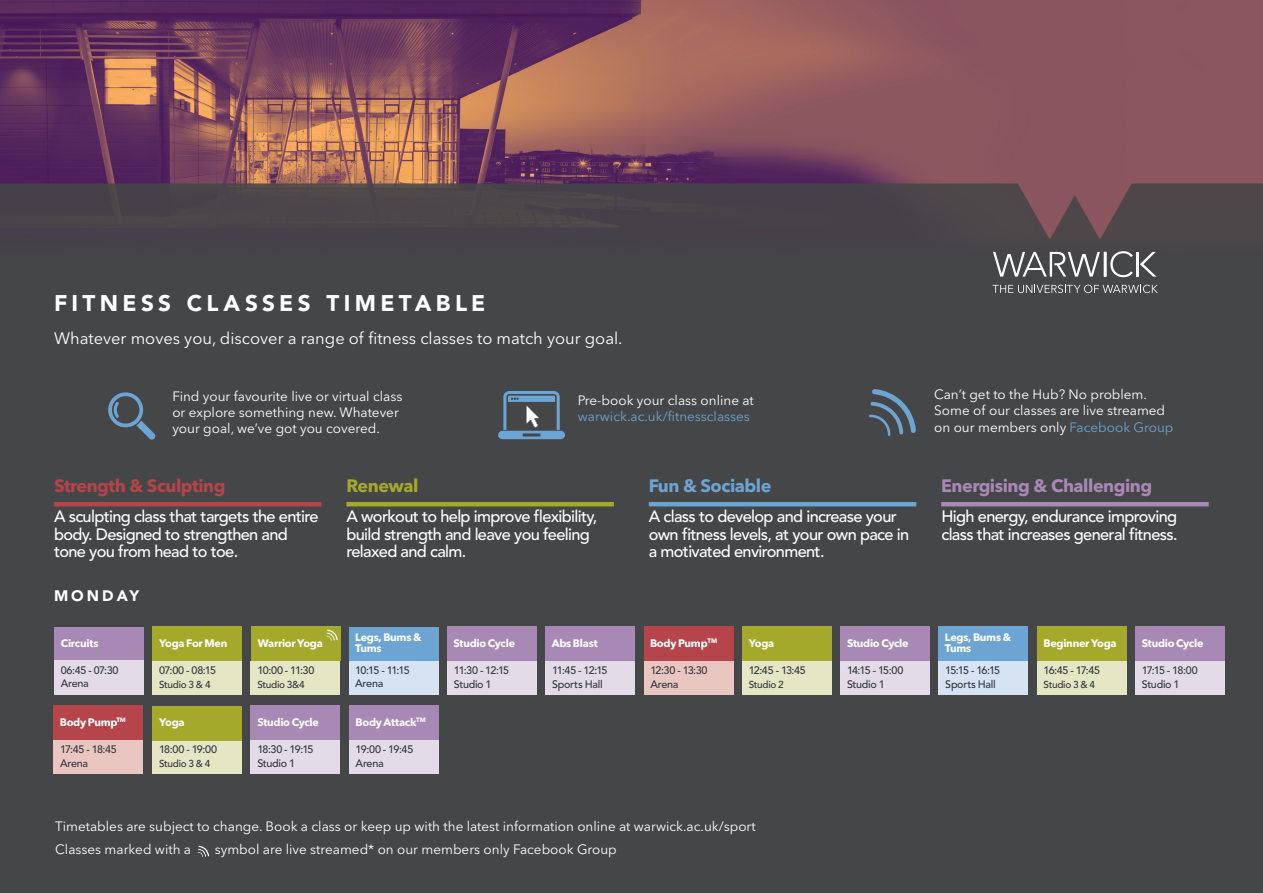
<style>
.page{position:relative;width:1263px;height:893px;background:#fff}
.page>*{position:absolute;margin:0;border:0;box-sizing:border-box;transform-origin:0 0}
.t1{font:900 22.5px "Avenir LT Std";letter-spacing:.195em;color:#fff}
.t2{font:700 17.85px "Avenir Next LT Pro";letter-spacing:-.025em;color:#a888b5}
.t3{font:700 17.85px "Avenir Next LT Pro";letter-spacing:-.025em;color:#b5444b}
.t4{font:700 17.85px "Avenir Next LT Pro";letter-spacing:-.025em;color:#6ca4d4}
.t5{font:700 17.85px "Avenir Next LT Pro";letter-spacing:-.025em;color:#a5a92b}
.t6{font:16.5px "Avenir Next LT Pro";color:#fff}
.t7{font:500 16.35px/17.9px "Avenir LT Std";letter-spacing:-.04em;color:#fff}
.t8{font:900 15.15px "Avenir LT Std";letter-spacing:.2em;color:#fff}
.t9{font:13.5px/16.2px "Avenir Next LT Pro";color:#fff}
.t10{font:13.5px/16.2px "Avenir Next LT Pro";color:#6ca4d4}
.t11{font:500 10.8px "Avenir LT Std";letter-spacing:-.03em;color:#323640}
.t12{font:700 10.8px/11.2px "Avenir Next LT Pro";letter-spacing:-.025em;color:#fff}
.t13{font:500 10.05px "Avenir LT Std";letter-spacing:-.03em;color:#323640}
.s1{color:#fff}
.s2{color:#6ca4d4}
</style>
<div class="page">
<img style="left:0;top:0;width:1263px;height:183px">
<div style="left:0;top:257px;width:1263px;height:636px;background:#454647"></div>
<div style="left:0;top:183px;width:1263px;height:74px;background:#474449"></div>
<svg style="left:993px;top:251px;width:163px;height:26px"></svg>
<svg style="left:992px;top:285px;width:166px;height:8px"></svg>
<hr style="left:54px;top:502px;width:268px;height:4px;background:#b5444b">
<hr style="left:346px;top:502px;width:268px;height:4px;background:#a5a92b">
<hr style="left:649px;top:502px;width:267px;height:4px;background:#6ca4d4">
<hr style="left:941px;top:502px;width:268px;height:4px;background:#a888b5">
<div style="left:152px;top:740px;width:90px;height:34px;background:#e5e6c3"></div>
<div style="left:152px;top:706px;width:90px;height:34px;background:#a5a92b"></div>
<div style="left:54px;top:627px;width:90px;height:34px;background:#a888b5"></div>
<div style="left:54px;top:661px;width:90px;height:34px;background:#e4dbe9"></div>
<div style="left:644px;top:627px;width:89px;height:34px;background:#b5444b"></div>
<div style="left:644px;top:661px;width:89px;height:34px;background:#eac6c0"></div>
<div style="left:447px;top:627px;width:90px;height:34px;background:#a888b5"></div>
<div style="left:447px;top:661px;width:90px;height:34px;background:#e4dbe9"></div>
<div style="left:742px;top:661px;width:90px;height:34px;background:#e5e6c3"></div>
<div style="left:742px;top:627px;width:90px;height:34px;background:#a5a92b"></div>
<div style="left:938px;top:627px;width:90px;height:34px;background:#6ca4d4"></div>
<div style="left:938px;top:661px;width:90px;height:34px;background:#d6e3f2"></div>
<div style="left:1037px;top:627px;width:89px;height:34px;background:#a5a92b"></div>
<div style="left:1037px;top:661px;width:89px;height:34px;background:#e5e6c3"></div>
<div style="left:840px;top:627px;width:90px;height:34px;background:#a888b5"></div>
<div style="left:840px;top:661px;width:90px;height:34px;background:#e4dbe9"></div>
<div style="left:1135px;top:627px;width:90px;height:34px;background:#a888b5"></div>
<div style="left:1135px;top:661px;width:90px;height:34px;background:#e4dbe9"></div>
<div style="left:251px;top:706px;width:89px;height:34px;background:#a888b5"></div>
<div style="left:251px;top:740px;width:89px;height:34px;background:#e4dbe9"></div>
<div style="left:545px;top:627px;width:90px;height:34px;background:#a888b5"></div>
<div style="left:545px;top:661px;width:90px;height:34px;background:#e4dbe9"></div>
<div style="left:349px;top:627px;width:90px;height:34px;background:#6ca4d4"></div>
<div style="left:349px;top:661px;width:90px;height:34px;background:#d6e3f2"></div>
<div style="left:53px;top:706px;width:90px;height:34px;background:#b5444b"></div>
<div style="left:53px;top:740px;width:90px;height:34px;background:#eac6c0"></div>
<div style="left:152px;top:627px;width:90px;height:34px;background:#a5a92b"></div>
<div style="left:152px;top:661px;width:90px;height:34px;background:#e5e6c3"></div>
<div style="left:349px;top:706px;width:90px;height:34px;background:#a888b5"></div>
<div style="left:349px;top:740px;width:90px;height:34px;background:#e4dbe9"></div>
<div style="left:251px;top:627px;width:89px;height:34px;background:#a5a92b"></div>
<div style="left:251px;top:661px;width:89px;height:34px;background:#e5e6c3"></div>
<svg style="left:326px;top:630px;width:12px;height:11px"></svg>
<svg style="left:108px;top:392px;width:48px;height:48px"></svg>
<svg style="left:498px;top:391px;width:67px;height:48px"></svg>
<svg style="left:198px;top:846px;width:11px;height:11px"></svg>
<svg style="left:869px;top:389px;width:47px;height:47px"></svg>
<p class="t1" style="left:54px;top:290px;width:433px">FITNESS CLASSES TIMETABLE</p>
<p class="t6" style="left:54px;top:329px;width:570px">Whatever moves you, discover a range of fitness classes to match your goal.</p>
<p class="t9" style="left:172px;top:388px;width:231px">Find your favourite live or virtual class or explore something new. Whatever your goal, we’ve got you covered.</p>
<p class="t10" style="left:578px;top:392px;width:177px"><span class="s1">Pre-book your class online at </span>warwick.ac.uk/fitnessclasses</p>
<p class="t9" style="left:934px;top:386px;width:241px">Can’t get to the Hub? No problem.<br>Some of our classes are live streamed on our members only <span class="s2">Facebook Group</span></p>
<p class="t3" style="left:54px;top:474px;width:173px">Strength &amp; Sculpting</p>
<p class="t7" style="left:54px;top:507px;width:266px">A sculpting class that targets the entire body. Designed to strengthen and tone you from head to toe.</p>
<p class="t7" style="left:346px;top:507px;width:252px">A workout to help improve flexibility, build strength and leave you feeling relaxed and calm.</p>
<p class="t7" style="left:649px;top:507px;width:262px">A class to develop and increase your own fitness levels, at your own pace in a motivated environment.</p>
<p class="t7" style="left:941px;top:507px;width:238px">High energy, endurance improving class that increases general fitness.</p>
<p class="t5" style="left:346px;top:474px;width:74px">Renewal</p>
<p class="t4" style="left:649px;top:474px;width:124px">Fun &amp; Sociable</p>
<p class="t2" style="left:941px;top:474px;width:213px">Energising &amp; Challenging</p>
<p class="t8" style="left:54px;top:586px;width:87px">MONDAY</p>
<p class="t12" style="left:61px;top:637px;width:39px">Circuits</p>
<p class="t11" style="left:61px;top:664px;width:59px">06:45 - 07:30</p>
<p class="t11" style="left:61px;top:677px;width:30px">Arena</p>
<p class="t12" style="left:60px;top:716px;width:68px">Body Pump<sup>TM</sup></p>
<p class="t11" style="left:60px;top:743px;width:58px">17:45 - 18:45</p>
<p class="t11" style="left:60px;top:757px;width:30px">Arena</p>
<p class="t12" style="left:159px;top:637px;width:70px">Yoga For Men</p>
<p class="t11" style="left:159px;top:664px;width:59px">07:00 - 08:15</p>
<p class="t13" style="left:159px;top:678px;width:53px">Studio 3 &amp; 4</p>
<p class="t12" style="left:159px;top:716px;width:27px">Yoga</p>
<p class="t11" style="left:159px;top:743px;width:60px">18:00 - 19:00</p>
<p class="t13" style="left:159px;top:757px;width:53px">Studio 3 &amp; 4</p>
<p class="t12" style="left:258px;top:637px;width:67px">Warrior Yoga</p>
<p class="t11" style="left:257px;top:664px;width:59px">10:00 - 11:30</p>
<p class="t13" style="left:257px;top:678px;width:49px">Studio 3&amp;4</p>
<p class="t12" style="left:257px;top:716px;width:63px">Studio Cycle</p>
<p class="t11" style="left:257px;top:743px;width:58px">18:30 - 19:15</p>
<p class="t11" style="left:257px;top:757px;width:39px">Studio 1</p>
<p class="t12" style="left:355px;top:631px;width:68px">Legs, Bums &amp;<br>Tums</p>
<p class="t11" style="left:355px;top:664px;width:56px">10:15 - 11:15</p>
<p class="t11" style="left:355px;top:677px;width:30px">Arena</p>
<p class="t12" style="left:356px;top:716px;width:72px">Body Attack<sup>TM</sup></p>
<p class="t11" style="left:356px;top:743px;width:59px">19:00 - 19:45</p>
<p class="t11" style="left:356px;top:757px;width:30px">Arena</p>
<p class="t12" style="left:453px;top:637px;width:63px">Studio Cycle</p>
<p class="t11" style="left:454px;top:664px;width:57px">11:30 - 12:15</p>
<p class="t11" style="left:454px;top:677px;width:39px">Studio 1</p>
<p class="t12" style="left:552px;top:637px;width:47px">Abs Blast</p>
<p class="t11" style="left:552px;top:664px;width:57px">11:45 - 12:15</p>
<p class="t11" style="left:552px;top:678px;width:52px">Sports Hall</p>
<p class="t12" style="left:650px;top:637px;width:69px">Body Pump<sup>TM</sup></p>
<p class="t11" style="left:650px;top:664px;width:59px">12:30 - 13:30</p>
<p class="t11" style="left:650px;top:677px;width:30px">Arena</p>
<p class="t12" style="left:749px;top:637px;width:27px">Yoga</p>
<p class="t12" style="left:945px;top:632px;width:68px">Legs, Bums &amp;<br>Tums</p>
<p class="t11" style="left:945px;top:664px;width:56px">15:15 - 16:15</p>
<p class="t11" style="left:945px;top:677px;width:52px">Sports Hall</p>
<p class="t12" style="left:847px;top:637px;width:63px">Studio Cycle</p>
<p class="t11" style="left:847px;top:664px;width:58px">14:15 - 15:00</p>
<p class="t11" style="left:847px;top:677px;width:39px">Studio 1</p>
<p class="t11" style="left:749px;top:664px;width:59px">12:45 - 13:45</p>
<p class="t13" style="left:749px;top:678px;width:37px">Studio 2</p>
<p class="t9" style="left:55px;top:815px;width:702px;line-height:22.5px">Timetables are subject to change. Book a class or keep up with the latest information online at warwick.ac.uk/sport<br>Classes marked with a</p>
<p class="t9" style="left:215px;top:841px;width:404px">symbol are live streamed* on our members only Facebook Group</p>
<p class="t12" style="left:1043px;top:637px;width:75px">Beginner Yoga</p>
<p class="t11" style="left:1043px;top:664px;width:58px">16:45 - 17:45</p>
<p class="t13" style="left:1043px;top:678px;width:53px">Studio 3 &amp; 4</p>
<p class="t12" style="left:1142px;top:637px;width:63px">Studio Cycle</p>
<p class="t11" style="left:1142px;top:664px;width:57px">17:15 - 18:00</p>
<p class="t11" style="left:1142px;top:677px;width:39px">Studio 1</p>
</div>
